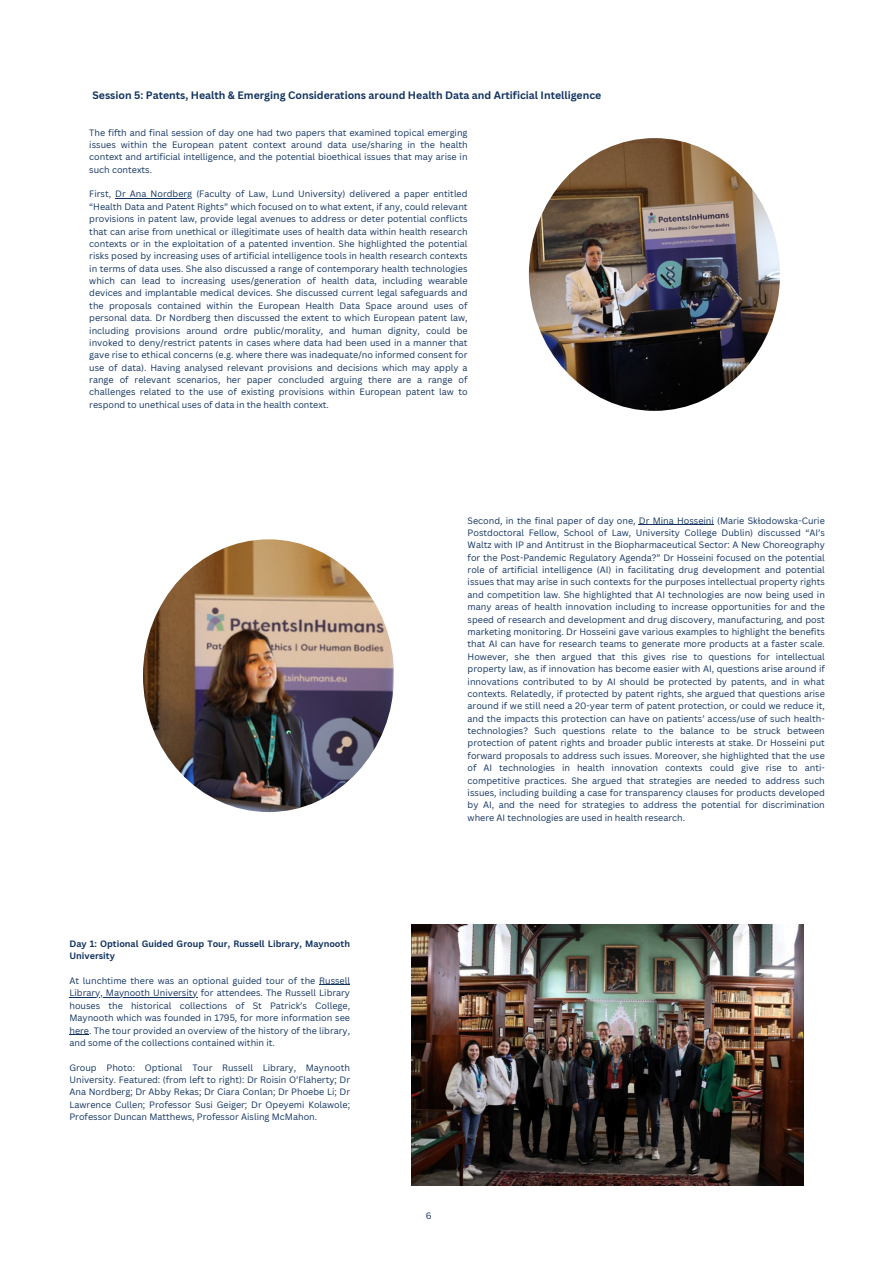
<style>
.page{position:relative;width:893px;height:1263px;background:#fff}
.page>*{position:absolute;margin:0;border:0;box-sizing:border-box;transform-origin:0 0}
.t1{font:700 10.5px "Canva Sans";color:#123360}
.t2{font:9px/12.4px "Canva Sans";color:#123360;text-align:justify}
.t3{font:700 9px/12.4px "Canva Sans";color:#123360}
</style>
<div class="page">
<img style="left:529px;top:138px;width:251px;height:273px;border-radius:50%">
<img style="left:143px;top:539px;width:251px;height:273px;border-radius:50%">
<img style="left:411px;top:924px;width:392px;height:261px">
<hr style="left:115px;top:198px;width:77px;height:1px;background:#123360">
<hr style="left:639px;top:524px;width:75px;height:1px;background:#123360">
<hr style="left:319px;top:984px;width:31px;height:1px;background:#123360">
<hr style="left:69px;top:997px;width:129px;height:1px;background:#123360">
<svg style="left:69px;top:1034px;width:20px;height:1px"></svg>
<p class="t1" style="left:92px;top:88px;width:510px">Session 5: Patents, Health &amp; Emerging Considerations around Health Data and Artificial Intelligence</p>
<p class="t2" style="left:89px;top:126px;width:380px">The fifth and final session of day one had two papers that examined topical emerging issues within the European patent context around data use/sharing in the health context and artificial intelligence, and the potential bioethical issues that may arise in such contexts.</p>
<p class="t2" style="left:89px;top:188px;width:23px">First,</p>
<h2 class="t2" style="left:89px;top:188px;width:380px;text-indent:26px">Dr Ana Nordberg (Faculty of Law, Lund University) delivered a paper entitled “Health Data and Patent Rights” which focused on to what extent, if any, could relevant provisions in patent law, provide legal avenues to address or deter potential conflicts that can arise from unethical or illegitimate uses of health data within health research contexts or in the exploitation of a patented invention. She highlighted the potential risks posed by increasing uses of artificial intelligence tools in health research contexts in terms of data uses. She also discussed a range of contemporary health technologies which can lead to increasing uses/generation of health data, including wearable devices and implantable medical devices. She discussed current legal safeguards and the proposals contained within the European Health Data Space around uses of personal data. Dr Nordberg then discussed the extent to which European patent law, including provisions around ordre public/morality, and human dignity, could be invoked to deny/restrict patents in cases where data had been used in a manner that gave rise to ethical concerns (e.g. where there was inadequate/no informed consent for use of data). Having analysed relevant provisions and decisions which may apply a range of relevant scenarios, her paper concluded arguing there are a range of challenges related to the use of existing provisions within European patent law to respond to unethical uses of data in the health context.</h2>
<p class="t3" style="left:69px;top:937px;width:282px">Day 1: Optional Guided Group Tour, Russell Library, Maynooth<br>University</p>
<p class="t2" style="left:69px;top:974px;width:282px">At lunchtime there was an optional guided tour of the Russell</p>
<p class="t2" style="left:69px;top:987px;width:282px">Library, Maynooth University for attendees. The Russell Library houses the historical collections of St Patrick’s College, Maynooth which was founded in 1795, for more information see here. The tour provided an overview of the history of the library, and some of the collections contained within it.</p>
<p class="t2" style="left:69px;top:1061px;width:282px">Group Photo: Optional Tour Russell Library, Maynooth University. Featured: (from left to right): Dr Roisin O’Flaherty; Dr Ana Nordberg; Dr Abby Rekas; Dr Ciara Conlan; Dr Phoebe Li; Dr Lawrence Cullen; Professor Susi Geiger; Dr Opeyemi Kolawole; Professor Duncan Matthews, Professor Aisling McMahon.</p>
<p class="t2" style="left:467px;top:514px;width:359px">Second, in the final paper of day one, Dr Mina Hosseini (Marie Skłodowska-Curie Postdoctoral Fellow, School of Law, University College Dublin) discussed “AI’s Waltz with IP and Antitrust in the Biopharmaceutical Sector: A New Choreography for the Post-Pandemic Regulatory Agenda?” Dr Hosseini focused on the potential role of artificial intelligence (AI) in facilitating drug development and potential issues that may arise in such contexts for the purposes intellectual property rights and competition law. She highlighted that AI technologies are now being used in many areas of health innovation including to increase opportunities for and the speed of research and development and drug discovery, manufacturing, and post marketing monitoring. Dr Hosseini gave various examples to highlight the benefits that AI can have for research teams to generate more products at a faster scale.<br>However, she then argued that this gives rise to questions for intellectual property law, as if innovation has become easier with AI, questions arise around if innovations contributed to by AI should be protected by patents, and in what contexts. Relatedly, if protected by patent rights, she argued that questions arise around if we still need a 20-year term of patent protection, or could we reduce it, and the impacts this protection can have on patients’ access/use of such health&shy;technologies? Such questions relate to the balance to be struck between protection of patent rights and broader public interests at stake. Dr Hosseini put forward proposals to address such issues. Moreover, she highlighted that the use of AI technologies in health innovation contexts could give rise to anti&shy;competitive practices. She argued that strategies are needed to address such issues, including building a case for transparency clauses for products developed by AI, and the need for strategies to address the potential for discrimination where AI technologies are used in health research.</p>
<p class="t2" style="left:426px;top:1209px;width:7px">6</p>
</div>
